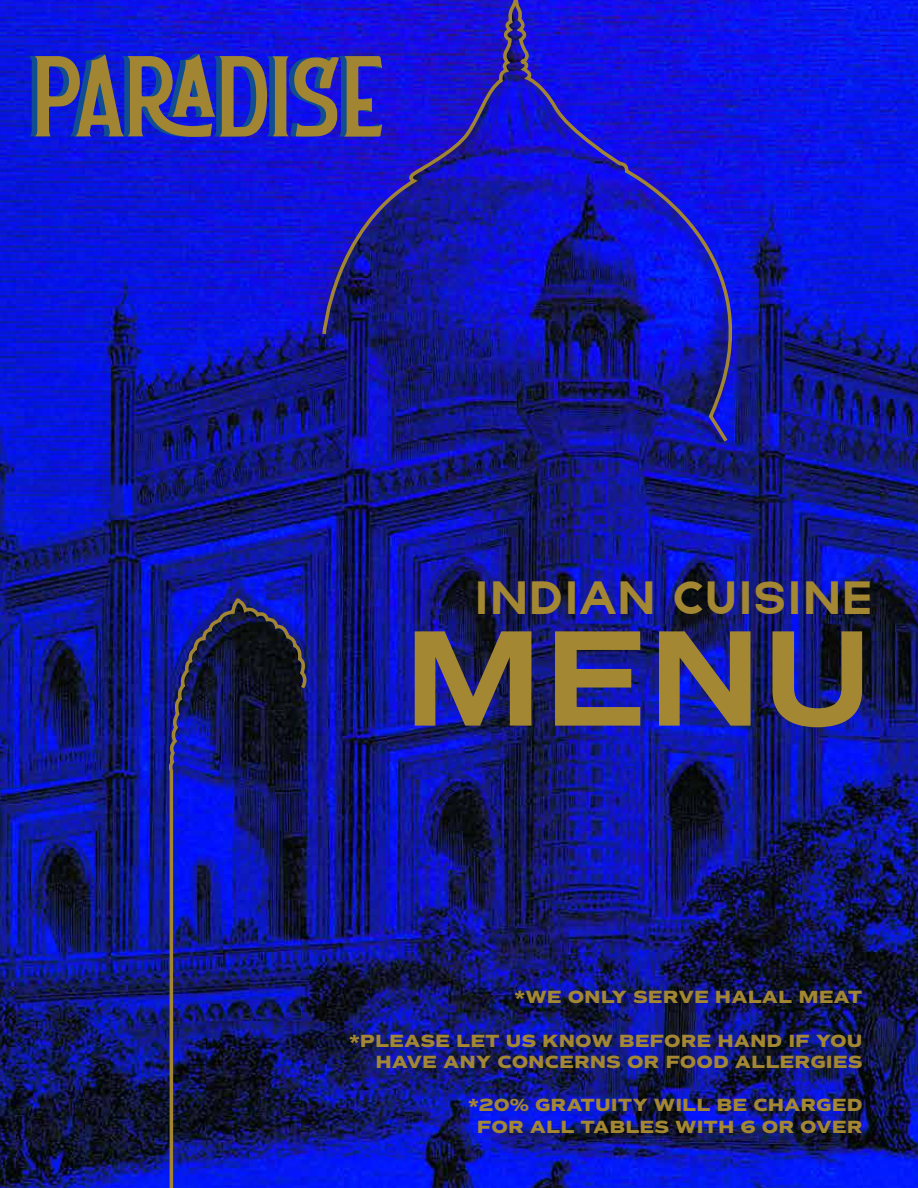
<style>
.page{position:relative;width:918px;height:1188px;background:#fff}
.page>*{position:absolute;margin:0;border:0;box-sizing:border-box;transform-origin:0 0}
.t1{font:700 138.6px "Commuters Sans";color:#a38733}
.t2{font:700 37.35px "Lorano";color:#a38733}
.t3{font:800 18px/21.6px "Commuters Sans";color:#a38733;text-align:right;scale:1.1 1}
</style>
<div class="page">
<img style="left:0;top:0;width:918px;height:1188px">
<img style="left:168px;top:600px;width:139px;height:588px">
<svg style="left:321px;top:0;width:464px;height:444px;background:#1415b4"></svg>
<svg style="left:29px;top:54px;width:353px;height:83px;background:#54527f"></svg>
<h2 class="t2" style="left:473px;top:579px;width:400px">INDIAN CUISINE</h2>
<h1 class="t1" style="left:403px;top:593px;width:471px">MENU</h1>
<p class="t3" style="left:515px;top:987px;width:318px">*WE ONLY SERVE HALAL MEAT</p>
<p class="t3" style="left:349px;top:1030px;width:468px">*PLEASE LET US KNOW BEFORE HAND IF YOU<br>HAVE ANY CONCERNS OR FOOD ALLERGIES</p>
<p class="t3" style="left:468px;top:1095px;width:360px;text-align:center">*20% GRATUITY WILL BE CHARGED<br>FOR ALL TABLES WITH 6 OR OVER</p>
</div>
